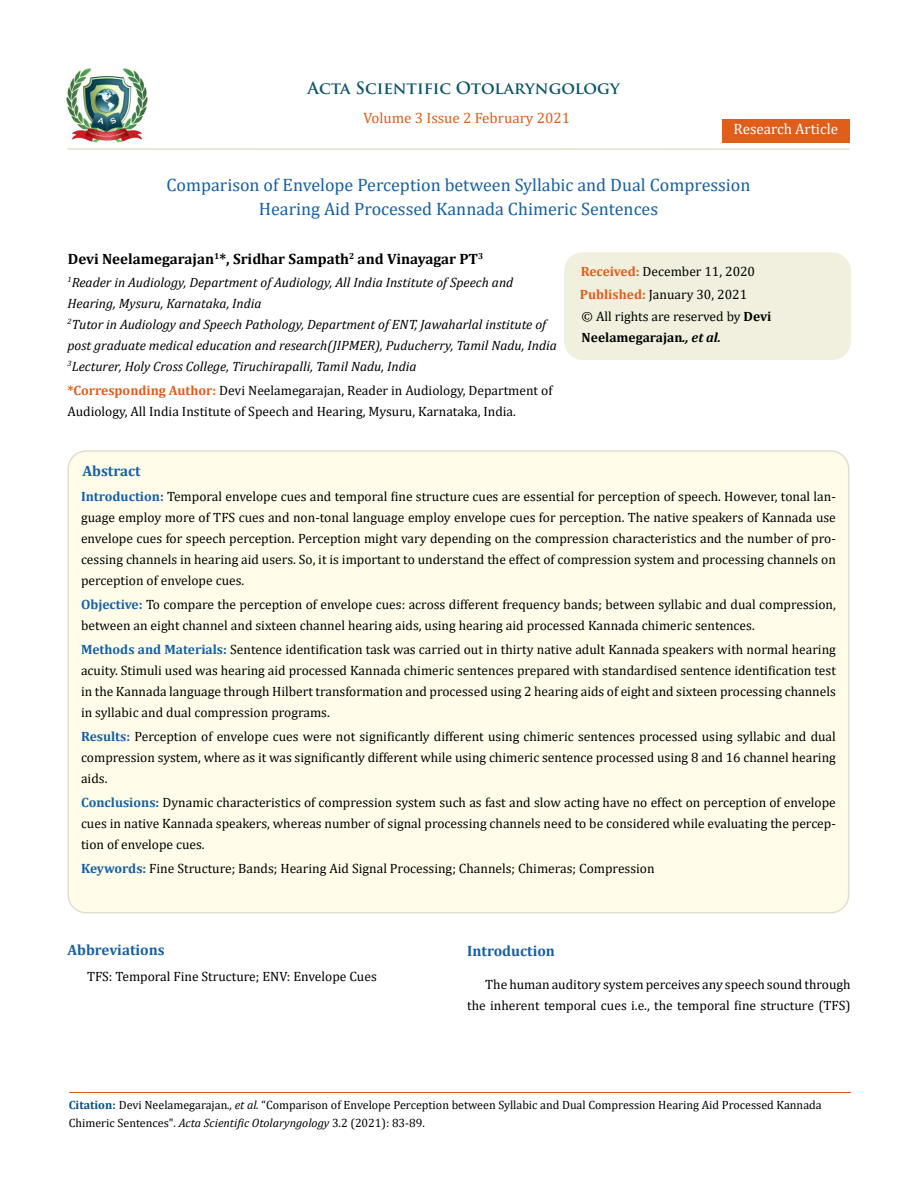
<style>
.page{position:relative;width:917px;height:1188px;background:#fff}
.page>*{position:absolute;margin:0;border:0;box-sizing:border-box;transform-origin:0 0}
.t1{font:18px/24px "Cambria";color:#1560a6;text-align:center}
.t2{font:700 16.5px "Trajan Pro";color:#0e546a}
.t3{font:700 15px "Cambria";color:#000}
.t4{font:700 15px "Cambria";color:#1560a6}
.t5{font:15px "Cambria";color:#e05d1a}
.t6{font:15px "Cambria";color:#fff}
.t7{font:13.5px/21px "Cambria";color:#000}
.t8{font:italic 13.5px/21px "Cambria";color:#000}
.t9{font:12px/18px "Cambria";color:#000}
.s1{font-weight:700;color:#e05d1a}
.s2{font-weight:700}
.s3{font-weight:700;font-style:italic}
.s4{font-weight:700;color:#1560a6}
.s5{font-weight:700;color:#035089}
.s6{font-style:italic}
</style>
<div class="page">
<img style="left:67px;top:68px;width:80px;height:74px">
<div style="left:722px;top:119px;width:127px;height:23px;background:#e05d1a"></div>
<div style="left:564px;top:253px;width:286px;height:106px;background:#f1f0de;border-radius:18px"></div>
<div style="left:564px;top:252px;width:286px;height:108px;border:2px solid #f1f0de;border-radius:18px"></div>
<div style="left:68px;top:451px;width:780px;height:462px;background:#fffde9;border-radius:18px"></div>
<hr style="left:69px;top:1093px;width:781px;height:1px;background:#e05d1a">
<hr style="left:67px;top:148px;width:782px;height:2px;background:#e0dfcd">
<p class="t2" style="left:307px;top:77px;width:314px">Acta Scientific Otolaryngology</p>
<p class="t5" style="left:363px;top:109px;width:208px">Volume 3 Issue 2 February 2021</p>
<p class="t6" style="left:733px;top:120px;width:106px">Research Article</p>
<h1 class="t1" style="left:166px;top:172px;width:585px">Comparison of Envelope Perception between Syllabic and Dual Compression<br>Hearing Aid Processed Kannada Chimeric Sentences</h1>
<p class="t3" style="left:68px;top:248px;width:417px">Devi Neelamegarajan<sup>1</sup>*, Sridhar Sampath<sup>2</sup> and Vinayagar PT<sup>3</sup></p>
<p class="t8" style="left:67px;top:271px;width:491px"><sup>1</sup>Reader in Audiology, Department of Audiology, All India Institute of Speech and Hearing, Mysuru, Karnataka, India<br><sup>2</sup>Tutor in Audiology and Speech Pathology, Department of ENT, Jawaharlal institute of post graduate medical education and research(JIPMER), Puducherry, Tamil Nadu, India <sup>3</sup>Lecturer, Holy Cross College, Tiruchirapalli, Tamil Nadu, India</p>
<p class="t7" style="left:67px;top:379px;width:486px"><span class="s1">*Corresponding Author:</span> Devi Neelamegarajan, Reader in Audiology, Department of<br>Audiology, All India Institute of Speech and Hearing, Mysuru, Karnataka, India.</p>
<p class="t7" style="left:580px;top:260px;width:177px;line-height:23px"><span class="s1">Received:</span> December 11, 2020<br><span class="s1">Published:</span> January 30, 2021</p>
<p class="t7" style="left:581px;top:306px;width:191px">© All rights are reserved by <span class="s2">Devi<br>Neelamegarajan</span><span class="s3">., et al.</span></p>
<p class="t4" style="left:82px;top:460px;width:60px">Abstract</p>
<p class="t7" style="left:81px;top:485px;width:756px;text-align:justify"><span class="s4">Introduction:</span> Temporal envelope cues and temporal fine structure cues are essential for perception of speech. However, tonal lan&shy;guage employ more of TFS cues and non-tonal language employ envelope cues for perception. The native speakers of Kannada use envelope cues for speech perception. Perception might vary depending on the compression characteristics and the number of pro&shy;cessing channels in hearing aid users. So, it is important to understand the effect of compression system and processing channels on perception of envelope cues.</p>
<p class="t7" style="left:81px;top:593px;width:756px"><span class="s4">Objective:</span> To compare the perception of envelope cues: across different frequency bands; between syllabic and dual compression, between an eight channel and sixteen channel hearing aids, using hearing aid processed Kannada chimeric sentences.</p>
<p class="t7" style="left:81px;top:638px;width:756px;text-align:justify"><span class="s4">Methods and Materials:</span> Sentence identification task was carried out in thirty native adult Kannada speakers with normal hearing acuity. Stimuli used was hearing aid processed Kannada chimeric sentences prepared with standardised sentence identification test in the Kannada language through Hilbert transformation and processed using 2 hearing aids of eight and sixteen processing channels in syllabic and dual compression programs.</p>
<p class="t7" style="left:81px;top:726px;width:756px;text-align:justify"><span class="s4">Results:</span> Perception of envelope cues were not significantly different using chimeric sentences processed using syllabic and dual compression system, where as it was significantly different while using chimeric sentence processed using 8 and 16 channel hearing aids.</p>
<p class="t7" style="left:81px;top:792px;width:756px;text-align:justify"><span class="s4">Conclusions:</span> Dynamic characteristics of compression system such as fast and slow acting have no effect on perception of envelope cues in native Kannada speakers, whereas number of signal processing channels need to be considered while evaluating the percep&shy;tion of envelope cues.</p>
<p class="t7" style="left:81px;top:858px;width:575px"><span class="s4">Keywords:</span> Fine Structure; Bands; Hearing Aid Signal Processing; Channels; Chimeras; Compression</p>
<p class="t4" style="left:67px;top:939px;width:99px">Abbreviations</p>
<p class="t7" style="left:87px;top:966px;width:291px">TFS: Temporal Fine Structure; ENV: Envelope Cues</p>
<p class="t4" style="left:467px;top:940px;width:89px">Introduction</p>
<p class="t7" style="left:467px;top:973px;width:385px;text-align:right">The human auditory system perceives any speech sound through the inherent temporal cues i.e., the temporal fine structure (TFS)</p>
<p class="t9" style="left:69px;top:1096px;width:754px"><span class="s5">Citation:</span> Devi Neelamegarajan<span class="s6">., et al.</span> “Comparison of Envelope Perception between Syllabic and Dual Compression Hearing Aid Processed Kannada<br>Chimeric Sentences". <span class="s6">Acta Scientific Otolaryngology</span> 3.2 (2021): 83-89.</p>
</div>
